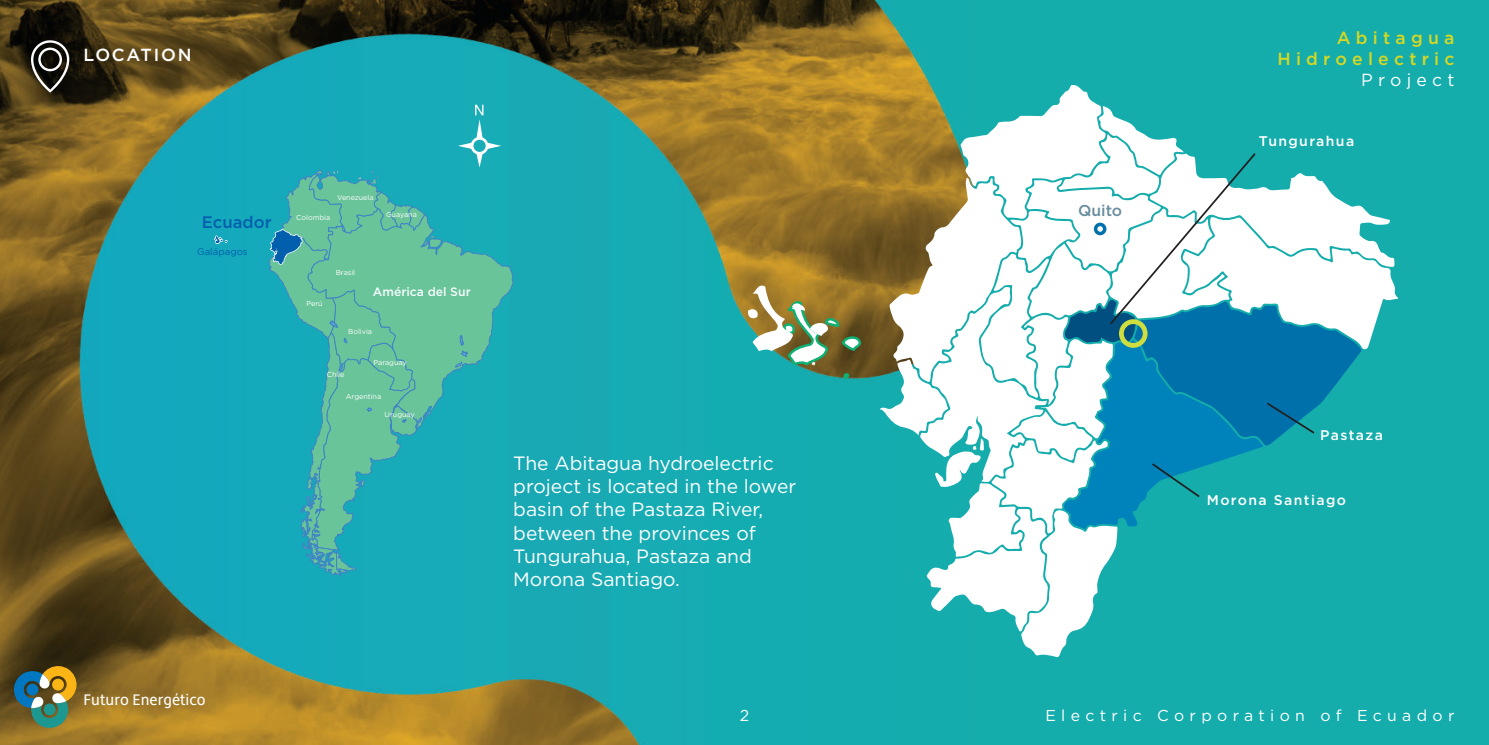
<style>
.page{position:relative;width:1489px;height:745px;background:#fff}
.page>*{position:absolute;margin:0;border:0;box-sizing:border-box;transform-origin:0 0}
.t1{font:19.25px/23.1px "Gotham";color:#fff}
.t2{font:500 17.5px/21px "Gotham";letter-spacing:.3em;color:#d6d822;text-align:right}
.t3{font:500 17.5px "Gotham";letter-spacing:.1em;color:#fff}
.t4{font:17.5px "Gotham";letter-spacing:.3em;color:#fff}
.t5{font:500 16.62px "Gotham";color:#015fae}
.t6{font:15.75px "Gotham";letter-spacing:.34em;color:#fff}
.t7{font:15.75px "Hedley New";color:#fff}
.t8{font:500 15.75px "Gotham";color:#698d9d}
.t9{font:500 14px "Gotham";letter-spacing:.1em;color:#fff}
.t10{font:500 12.25px "Gotham";color:#f6fbfe}
.t11{font:9.62px "Gotham";color:#015fae}
.t12{font:7.17px "Gotham";color:#fff}
</style>
<div class="page">
<img style="left:0;top:0;width:1488px;height:744px">
<svg style="left:31px;top:38px;width:39px;height:55px;background:#48453e"></svg>
<svg style="left:11px;top:665px;width:66px;height:65px;background:#6e7a53"></svg>
<svg style="left:442px;top:207px;width:72px;height:225px;background:#39b4ab"></svg>
<svg style="left:213px;top:235px;width:15px;height:29px"></svg>
<svg style="left:268px;top:169px;width:174px;height:408px;background:#42b4a9"></svg>
<svg style="left:747px;top:283px;width:115px;height:99px"></svg>
<svg style="left:458px;top:105px;width:43px;height:62px;background:#34b6c0"></svg>
<svg style="left:879px;top:84px;width:519px;height:573px"></svg>
<p class="t3" style="left:83px;top:43px;width:110px">LOCATION</p>
<p class="t5" style="left:202px;top:211px;width:71px">Ecuador</p>
<p class="t11" style="left:197px;top:246px;width:52px">Galápagos</p>
<p class="t12" style="left:337px;top:193px;width:38px">Venezuela</p>
<p class="t12" style="left:296px;top:213px;width:36px">Colombia</p>
<p class="t12" style="left:386px;top:210px;width:32px">Guayana</p>
<p class="t12" style="left:336px;top:267px;width:21px">Brasil</p>
<p class="t12" style="left:306px;top:298px;width:18px">Perú</p>
<p class="t10" style="left:373px;top:283px;width:99px">América del Sur</p>
<p class="t12" style="left:348px;top:327px;width:25px">Bolivia</p>
<p class="t12" style="left:373px;top:358px;width:35px">Paraguay</p>
<p class="t12" style="left:327px;top:369px;width:19px">Chile</p>
<p class="t12" style="left:346px;top:391px;width:37px">Argentina</p>
<p class="t12" style="left:384px;top:409px;width:32px">Uruguay</p>
<p class="t7" style="left:83px;top:690px;width:124px">Futuro Energético</p>
<p class="t2" style="left:1277px;top:27px;width:178px">Abitagua<br>Hidroelectric</p>
<p class="t4" style="left:1361px;top:69px;width:95px">Project</p>
<p class="t1" style="left:513px;top:451px;width:284px">The Abitagua hydroelectric project is located in the lower basin of the Pastaza River, between the provinces of<br>Tungurahua, Pastaza and<br>Morona Santiago.</p>
<p class="t8" style="left:1078px;top:200px;width:46px">Quito</p>
<p class="t9" style="left:1258px;top:132px;width:97px">Tungurahua</p>
<p class="t9" style="left:1320px;top:426px;width:64px">Pastaza</p>
<p class="t9" style="left:1206px;top:490px;width:141px">Morona Santiago</p>
<p class="t6" style="left:739px;top:704px;width:11px">2</p>
<p class="t6" style="left:1045px;top:704px;width:410px">Electric Corporation of Ecuador</p>
</div>
